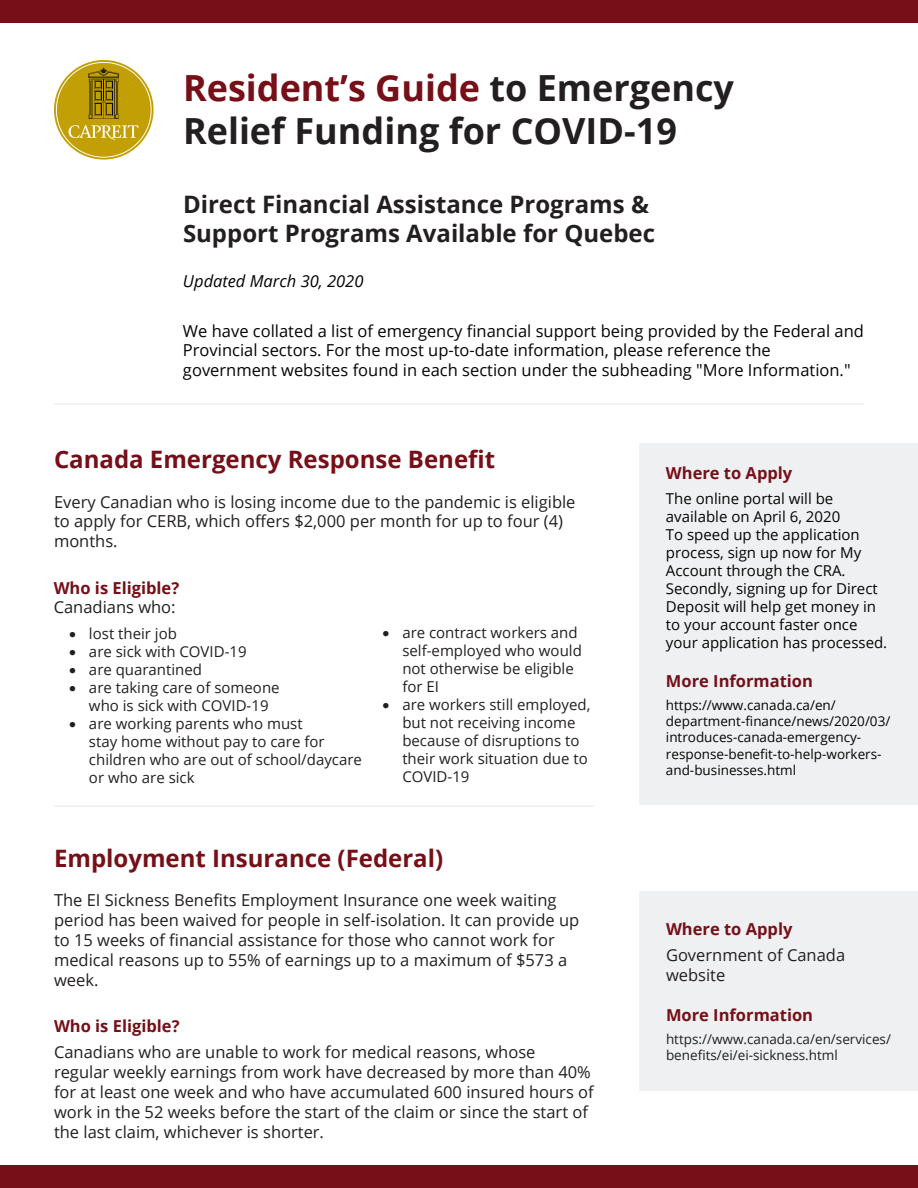
<style>
.page{position:relative;width:918px;height:1188px;background:#fff}
.page>*{position:absolute;margin:0;border:0;box-sizing:border-box;transform-origin:0 0}
.t1{font:700 36px/43.2px "Open Sans";color:#231f20}
.t2{font:700 24px/28.8px "Open Sans";color:#231f20}
.t3{font:700 24px "Open Sans";color:#760f18}
.t4{font:16.5px/19.8px "Open Sans";color:#231f20}
.t5{font:16.5px/19.8px "Open Sans";color:#040503}
.t6{font:700 16.5px "Open Sans";color:#760f18}
.t7{font:italic 16.5px "Open Sans";color:#040503}
.t8{font:15px/18px "Open Sans";color:#231f20}
.t9{font:15px/18px "Open Sans";color:#040503}
.t10{font:13.5px/16.2px "Open Sans";color:#040503}
.t11{font:13.5px/16.2px "Open Sans";color:#231f20}
.s1{color:#760f18}
</style>
<div class="page">
<div style="left:639px;top:891px;width:279px;height:200px;background:#eef0f2"></div>
<div style="left:0;top:1166px;width:918px;height:22px;background:#760f18"></div>
<hr style="left:54px;top:403px;width:810px;height:2px;background:#eef0f2">
<hr style="left:54px;top:806px;width:540px;height:1px;background:#eef0f2">
<div style="left:0;top:0;width:918px;height:23px;background:#760f18"></div>
<svg style="left:56px;top:62px;width:96px;height:96px"></svg>
<div style="left:639px;top:444px;width:279px;height:361px;background:#eef0f2"></div>
<h1 class="t1" style="left:183px;top:65px;width:553px"><span class="s1">Resident’s Guide</span> to Emergency<br>Relief Funding for COVID-19</h1>
<h2 class="t2" style="left:183px;top:189px;width:474px">Direct Financial Assistance Programs &amp;<br>Support Programs Available for Quebec</h2>
<p class="t7" style="left:183px;top:270px;width:182px">Updated March 30, 2020</p>
<p class="t5" style="left:183px;top:320px;width:682px">We have collated a list of emergency financial support being provided by the Federal and<br>Provincial sectors. For the most up-to-date information, please reference the government websites found in each section under the subheading "More Information."</p>
<h2 class="t3" style="left:54px;top:442px;width:443px">Canada Emergency Response Benefit</h2>
<p class="t4" style="left:54px;top:491px;width:523px">Every Canadian who is losing income due to the pandemic is eligible to apply for CERB, which offers $2,000 per month for up to four (4) months.</p>
<p class="t6" style="left:54px;top:576px;width:127px">Who is Eligible?</p>
<p class="t4" style="left:54px;top:597px;width:123px">Canadians who:</p>
<p class="t8" style="left:69px;top:624px;width:109px">• lost their job</p>
<p class="t8" style="left:69px;top:642px;width:179px">• are sick with COVID-19</p>
<p class="t8" style="left:69px;top:660px;width:135px">• are quarantined</p>
<p class="t8" style="left:69px;top:678px;width:212px;text-align:center">• are taking care of someone who is sick with COVID-19</p>
<p class="t8" style="left:89px;top:714px;width:274px;text-indent:-20px">• are working parents who must<br>stay home without pay to care for children who are out of school/daycare or who are sick</p>
<p class="t8" style="left:402px;top:623px;width:181px;text-indent:-20px">• are contract workers and self-employed who would not otherwise be eligible for EI</p>
<p class="t8" style="left:402px;top:695px;width:190px;text-indent:-20px">• are workers still employed, but not receiving income because of disruptions to their work situation due to<br>COVID-19</p>
<h2 class="t3" style="left:54px;top:841px;width:391px">Employment Insurance (Federal)</h2>
<p class="t4" style="left:54px;top:890px;width:527px">The EI Sickness Benefits Employment Insurance one week waiting period has been waived for people in self-isolation. It can provide up to 15 weeks of financial assistance for those who cannot work for medical reasons up to 55% of earnings up to a maximum of $573 a week.</p>
<p class="t6" style="left:54px;top:1014px;width:127px">Who is Eligible?</p>
<p class="t4" style="left:54px;top:1042px;width:541px">Canadians who are unable to work for medical reasons, whose regular weekly earnings from work have decreased by more than 40% for at least one week and who have accumulated 600 insured hours of work in the 52 weeks before the start of the claim or since the start of the last claim, whichever is shorter.</p>
<p class="t6" style="left:666px;top:461px;width:128px">Where to Apply</p>
<p class="t9" style="left:666px;top:489px;width:223px">The online portal will be available on April 6, 2020<br>To speed up the application process, sign up now for My<br>Account through the CRA.<br>Secondly, signing up for Direct<br>Deposit will help get money in to your account faster once your application has processed.</p>
<p class="t6" style="left:666px;top:669px;width:149px">More Information</p>
<p class="t10" style="left:666px;top:697px;width:226px">https://www.canada.ca/en/ department-finance/news/2020/03/ introduces-canada-emergency&shy;response-benefit-to-help-workers&shy;and-businesses.html</p>
<p class="t6" style="left:666px;top:917px;width:128px">Where to Apply</p>
<p class="t4" style="left:666px;top:945px;width:181px">Government of Canada website</p>
<p class="t6" style="left:666px;top:1004px;width:149px">More Information</p>
<p class="t11" style="left:666px;top:1031px;width:227px">https://www.canada.ca/en/services/ benefits/ei/ei-sickness.html</p>
</div>
